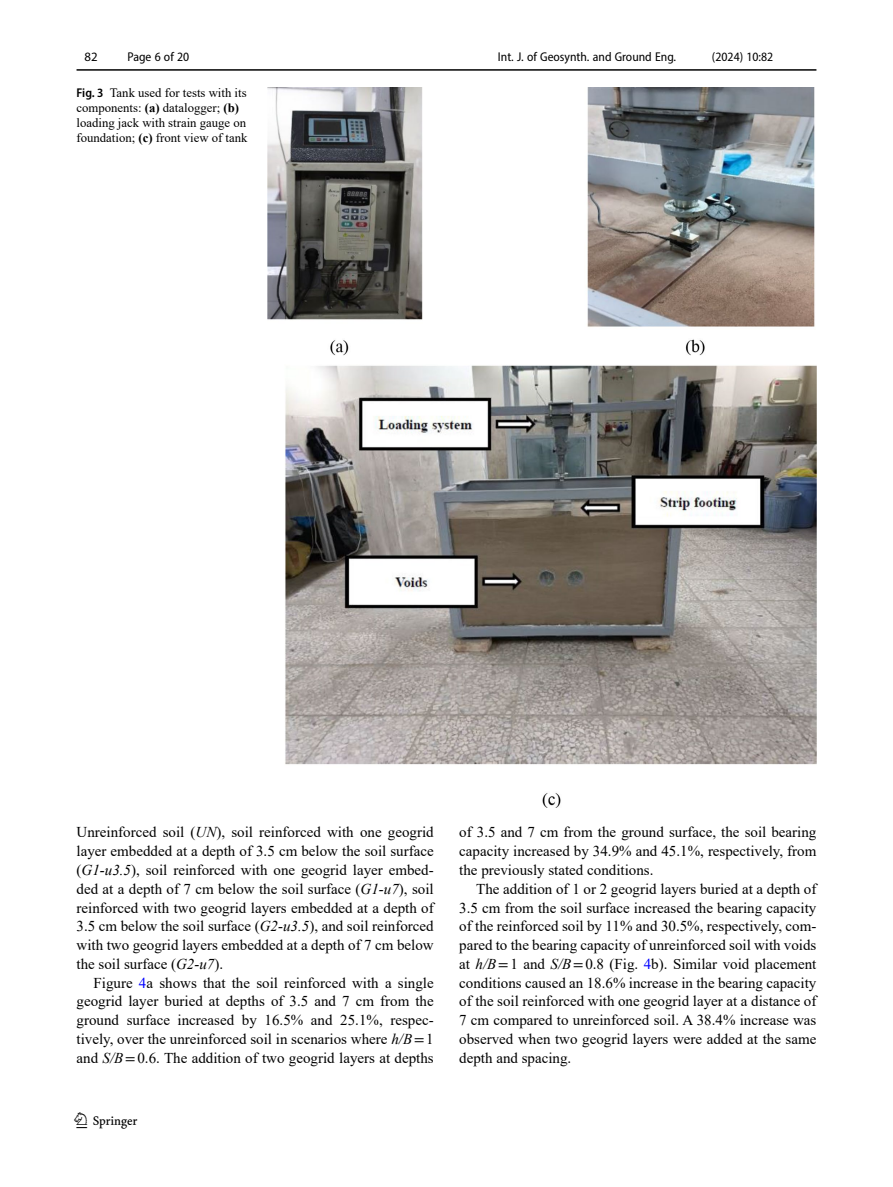
<style>
.page{position:relative;width:893px;height:1187px;background:#fff}
.page>*{position:absolute;margin:0;border:0;box-sizing:border-box;transform-origin:0 0}
.t1{font:22.5px "Springnew";color:#000}
.Body_Text_Indent{font:15px/18.8px "Times New Roman";color:#000;text-align:justify}
.Body_Text{font:15px/18.8px "Times New Roman";color:#000;text-align:justify}
.Figure_Caption_Side{font:12.75px/15px "Times New Roman";color:#000}
.t2{font:semi-condensed 12.75px "Myriad Pro";color:#000}
.t3{font:12.75px "Myriad Pro";color:#000}
.s1{font-family:"Myriad Pro";font-weight:600;font-stretch:semi-condensed}
.s2{font-weight:700}
.s3{font-style:italic}
.s4{color:#00f}
.s5{font-family:"STIX"}
</style>
<div class="page">
<hr style="left:77px;top:69px;width:739px;height:2px;background:#000">
<img style="left:268px;top:87px;width:548px;height:720px">
<p class="t3" style="left:85px;top:48px;width:15px">82</p>
<p class="t2" style="left:127px;top:49px;width:63px">Page 6 of 20</p>
<p class="Figure_Caption_Side" style="left:77px;top:84px;width:173px"><span class="s1">Fig. 3</span> Tank used for tests with its components: <span class="s2">(a)</span> datalogger; <span class="s2">(b) </span>loading jack with strain gauge on foundation; <span class="s2">(c)</span> front view of tank</p>
<p class="t2" style="left:498px;top:49px;width:180px">Int. J. of Geosynth. and Ground Eng.</p>
<p class="t2" style="left:712px;top:49px;width:63px">(2024) 10:82</p>
<p class="Body_Text" style="left:77px;top:822px;width:359px">Unreinforced soil (<span class="s3">UN</span>), soil reinforced with one geogrid layer embedded at a depth of 3.5 cm below the soil surface (<span class="s3">G1-u3.5</span>), soil reinforced with one geogrid layer embed&shy;ded at a depth of 7 cm below the soil surface (<span class="s3">G1-u7</span>), soil reinforced with two geogrid layers embedded at a depth of 3.5 cm below the soil surface (<span class="s3">G2-u3.5</span>), and soil reinforced with two geogrid layers embedded at a depth of 7 cm below the soil surface (<span class="s3">G2-u7</span>).</p>
<p class="Body_Text_Indent" style="left:77px;top:972px;width:359px;text-indent:17px">Figure <span class="s4">4</span>a shows that the soil reinforced with a single geogrid layer buried at depths of 3.5 and 7 cm from the ground surface increased by 16.5% and 25.1%, respec&shy;tively, over the unreinforced soil in scenarios where <span class="s3">h/B</span><span class="s5">=</span>1 and <span class="s3">S/B</span><span class="s5">=</span>0.6. The addition of two geogrid layers at depths</p>
<h1 class="t1" style="left:77px;top:1107px;width:63px">1 3</h1>
<p class="Body_Text_Indent" style="left:459px;top:822px;width:359px">of 3.5 and 7 cm from the ground surface, the soil bearing capacity increased by 34.9% and 45.1%, respectively, from the previously stated conditions.</p>
<p class="Body_Text_Indent" style="left:459px;top:878px;width:359px;text-indent:17px">The addition of 1 or 2 geogrid layers buried at a depth of 3.5 cm from the soil surface increased the bearing capacity of the reinforced soil by 11% and 30.5%, respectively, com&shy;pared to the bearing capacity of unreinforced soil with voids at <span class="s3">h/B</span><span class="s5">=</span>1 and <span class="s3">S/B</span><span class="s5">=</span>0.8 (Fig. <span class="s4">4</span>b). Similar void placement conditions caused an 18.6% increase in the bearing capacity of the soil reinforced with one geogrid layer at a distance of 7 cm compared to unreinforced soil. A 38.4% increase was observed when two geogrid layers were added at the same depth and spacing.</p>
</div>
